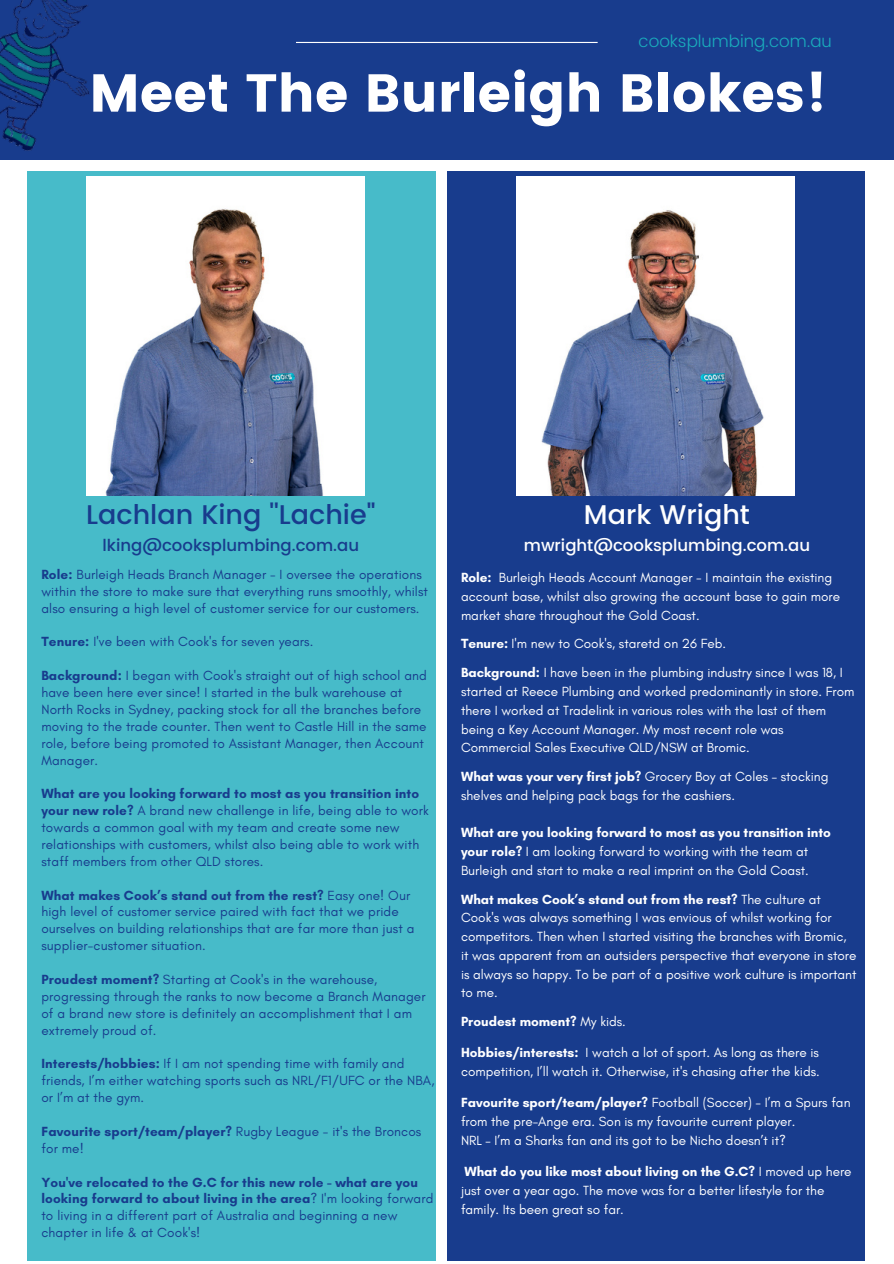
<style>
.page{position:relative;width:894px;height:1264px;background:#fff}
.page>*{position:absolute;margin:0;border:0;box-sizing:border-box;transform-origin:0 0}
.t1{font:53.25px "Poppins";color:#fff}
.t2{font:500 27px "Poppins";color:#183c8d}
.t3{font:500 27px "Poppins";color:#fff}
.t4{font:300 16.95px "Poppins";color:#1aabbc}
.t5{font:500 16.5px "Poppins";color:#fff}
.t6{font:500 16.5px "Poppins";color:#183c8d}
.t7{font:13.5px/16.8px "Glacial Indifference";letter-spacing:.01em;color:#183c8d}
.t8{font:13.5px/18.8px "Glacial Indifference";color:#fff}
.t9{font:700 13.5px/18.8px "Glacial Indifference";color:#fff}
.s1{font-weight:700}
.s2{font-weight:400}
</style>
<div class="page">
<div style="left:0;top:0;width:893px;height:159px;background:#183c8d"></div>
<div style="left:446px;top:171px;width:418px;height:1089px;background:#183c8d"></div>
<hr style="left:296px;top:42px;width:301px;height:1px;background:#fff">
<div style="left:27px;top:171px;width:408px;height:1089px;background:#47bbc9"></div>
<img style="left:0;top:0;width:124px;height:160px">
<img style="left:87px;top:177px;width:278px;height:318px">
<img style="left:516px;top:177px;width:278px;height:318px">
<h2 class="t4" style="left:638px;top:31px;width:195px">cooksplumbing.com.au</h2>
<p class="t1" style="left:89px;top:62px;width:739px">Meet The Burleigh Blokes!</p>
<p class="t2" style="left:86px;top:499px;width:291px">Lachlan King ''Lachie"</p>
<p class="t6" style="left:103px;top:536px;width:258px">lking@cooksplumbing.com.au</p>
<p class="t7" style="left:41px;top:565px;width:388px"><span class="s1">Role:</span> Burleigh Heads Branch Manager - I oversee the operations within the store to make sure that everything runs smoothly, whilst also ensuring a high level of customer service for our customers.</p>
<p class="t7" style="left:41px;top:633px;width:273px"><span class="s1">Tenure:</span> I've been with Cook's for seven years.</p>
<p class="t7" style="left:41px;top:667px;width:387px"><span class="s1">Background:</span> I began with Cook's straight out of high school and have been here ever since! I started in the bulk warehouse at North Rocks in Sydney, packing stock for all the branches before moving to the trade counter. Then went to Castle Hill in the same role, before being promoted to Assistant Manager, then Account Manager.</p>
<p class="t7" style="left:41px;top:785px;width:389px"><span class="s1">What are you looking forward to most as you transition into your new role?</span> A brand new challenge in life, being able to work towards a common goal with my team and create some new relationships with customers, whilst also being able to work with staff members from other QLD stores.</p>
<p class="t7" style="left:41px;top:886px;width:374px"><span class="s1">What makes Cook’s stand out from the rest?</span> Easy one! Our high level of customer service paired with fact that we pride ourselves on building relationships that are far more than just a supplier-customer situation.</p>
<p class="t7" style="left:41px;top:970px;width:385px"><span class="s1">Proudest moment?</span> Starting at Cook's in the warehouse, progressing through the ranks to now become a Branch Manager of a brand new store is definitely an accomplishment that I am extremely proud of.</p>
<p class="t7" style="left:41px;top:1055px;width:394px"><span class="s1">Interests/hobbies:</span> If I am not spending time with family and friends, I’m either watching sports such as NRL/F1/UFC or the NBA, or I’m at the gym.</p>
<p class="t7" style="left:41px;top:1122px;width:381px"><span class="s1">Favourite sport/team/player?</span> Rugby League - it's the Broncos for me!</p>
<p class="t7" style="left:41px;top:1173px;width:393px"><span class="s1">You've relocated to the G.C for this new role - what are you looking forward to about living in the area</span>? I'm looking forward to living in a different part of Australia and beginning a new chapter in life &amp; at Cook's!</p>
<p class="t3" style="left:583px;top:499px;width:167px">Mark Wright</p>
<p class="t5" style="left:523px;top:536px;width:287px">mwright@cooksplumbing.com.au</p>
<p class="t8" style="left:461px;top:568px;width:380px"><span class="s1">Role:</span> Burleigh Heads Account Manager - I maintain the existing account base, whilst also growing the account base to gain more</p>
<p class="t8" style="left:461px;top:600px;width:383px;line-height:28.8px">market share throughout the Gold Coast.<br><span class="s1">Tenure:</span> I'm new to Cook's, staretd on 26 Feb.<br><span class="s1">Background:</span> I have been in the plumbing industry since I was 18, I</p>
<p class="t8" style="left:461px;top:682px;width:395px">started at Reece Plumbing and worked predominantly in store. From there I worked at Tradelink in various roles with the last of them being a Key Account Manager. My most recent role was Commercial Sales Executive QLD/NSW at Bromic.</p>
<p class="t8" style="left:461px;top:767px;width:369px"><span class="s1">What was your very first job?</span> Grocery Boy at Coles – stocking</p>
<p class="t8" style="left:461px;top:785px;width:275px">shelves and helping pack bags for the cashiers.</p>
<p class="t9" style="left:461px;top:823px;width:371px">What are you looking forward to most as you transition into your role? <span class="s2">I am looking forward to working with the team at</span></p>
<p class="t8" style="left:461px;top:855px;width:361px;line-height:28.8px">Burleigh and start to make a real imprint on the Gold Coast.<br><span class="s1">What makes Cook’s stand out from the rest?</span> The culture at</p>
<p class="t8" style="left:461px;top:908px;width:397px">Cook's was always something I was envious of whilst working for competitors. Then when I started visiting the branches with Bromic, it was apparent from an outsiders perspective that everyone in store is always so happy. To be part of a positive work culture is important to me.</p>
<p class="t9" style="left:461px;top:1012px;width:166px">Proudest moment? <span class="s2">My kids.</span></p>
<p class="t9" style="left:461px;top:1043px;width:119px">Hobbies/interests:</p>
<p class="t8" style="left:461px;top:1043px;width:360px;text-align:right">I watch a lot of sport. As long as there is<br>competition, I’ll watch it. Otherwise, it's chasing after the kids.</p>
<p class="t8" style="left:461px;top:1093px;width:391px"><span class="s1">Favourite sport/team/player?</span> Football (Soccer) - I’m a Spurs fan</p>
<p class="t8" style="left:461px;top:1112px;width:336px">from the pre-Ange era. Son is my favourite current player.<br>NRL – I’m a Sharks fan and its got to be Nicho doesn’t it?</p>
<p class="t8" style="left:461px;top:1162px;width:392px"><span class="s1">What do you like most about living on the G.C?</span> I moved up here just over a year ago. The move was for a better lifestyle for the family. Its been great so far.</p>
</div>
